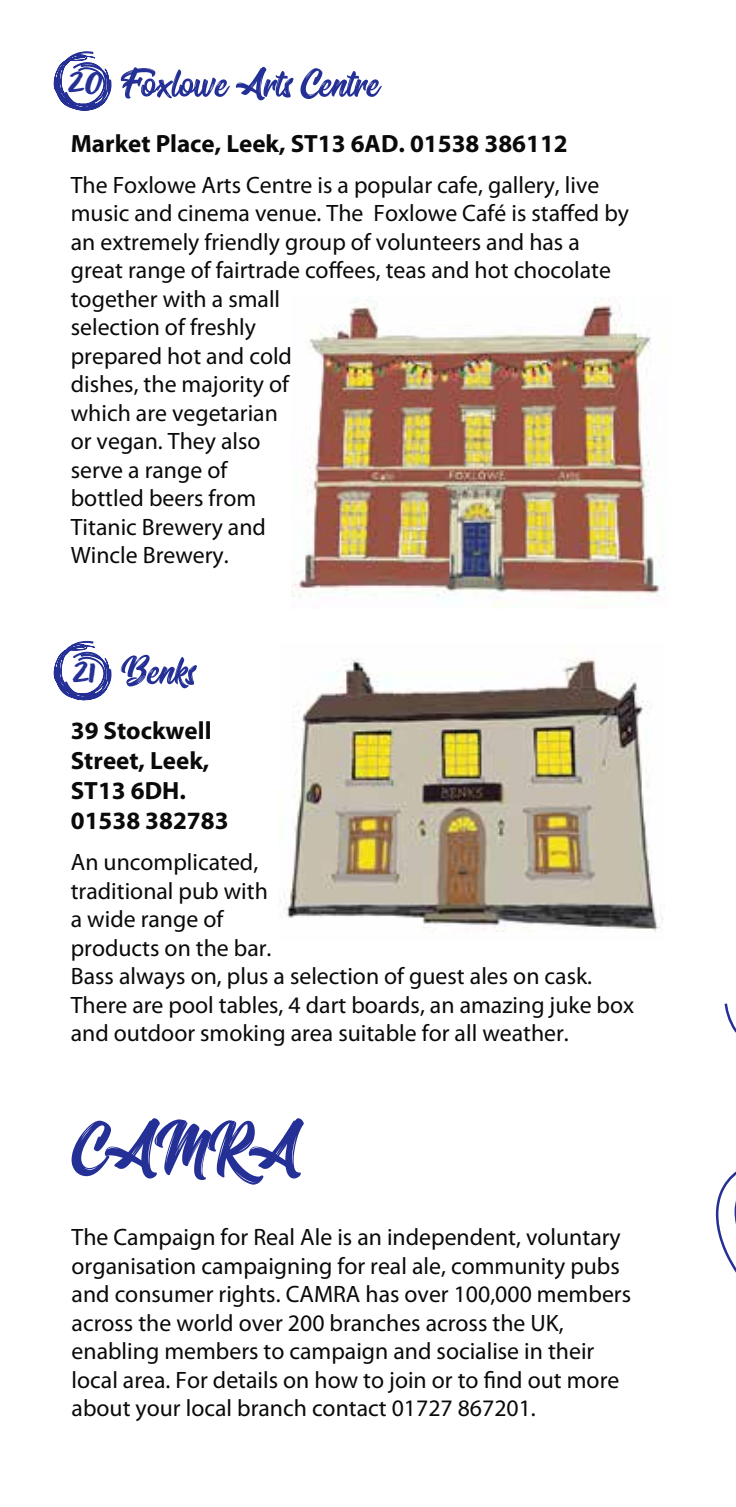
<style>
.page{position:relative;width:736px;height:1507px;background:#fff}
.page>*{position:absolute;margin:0;border:0;box-sizing:border-box;transform-origin:0 0}
.t1{font:90px "Oraqle Script";color:#243096}
.t2{font:50px "Oraqle Script";color:#243096}
.t3{font:700 25px/30px "Myriad Pro";color:#0a0a0a}
.t4{font:23.75px/28.5px "Myriad Pro";color:#0a0a0a}
.s1{font-family:"Adlery Pro Blockletter";font-size:45px}
</style>
<div class="page">
<img style="left:280px;top:657px;width:383px;height:275px">
<svg style="left:53px;top:51px;width:58px;height:60px"></svg>
<svg style="left:53px;top:640px;width:58px;height:60px"></svg>
<img style="left:291px;top:296px;width:374px;height:312px">
<svg style="left:715px;top:1003px;width:20px;height:268px"></svg>
<h1 class="t2" style="left:67px;top:59px;width:313px"><span class="s1">20</span> Foxlowe Arts Centre</h1>
<p class="t3" style="left:71px;top:127px;width:498px">Market Place, Leek, ST13 6AD. 01538 386112</p>
<p class="t4" style="left:71px;top:170px;width:559px">The Foxlowe Arts Centre is a popular cafe, gallery, live music and cinema venue. The Foxlowe Café is staffed by an extremely friendly group of volunteers and has a great range of fairtrade coffees, teas and hot chocolate together with a small<br>selection of freshly<br>prepared hot and cold<br>dishes, the majority of<br>which are vegetarian<br>or vegan. They also<br>serve a range of<br>bottled beers from<br>Titanic Brewery and<br>Wincle Brewery.</p>
<h1 class="t2" style="left:72px;top:646px;width:125px"><span class="s1">21</span> Benks</h1>
<p class="t3" style="left:71px;top:714px;width:159px">39 Stockwell<br>Street, Leek,<br>ST13 6DH.<br>01538 382783</p>
<p class="t4" style="left:71px;top:847px;width:564px">An uncomplicated,<br>traditional pub with<br>a wide range of<br>products on the bar.<br>Bass always on, plus a selection of guest ales on cask.<br>There are pool tables, 4 dart boards, an amazing juke box and outdoor smoking area suitable for all weather.</p>
<h1 class="t1" style="left:72px;top:1104px;width:228px">CAMRA</h1>
<p class="t4" style="left:72px;top:1222px;width:561px">The Campaign for Real Ale is an independent, voluntary organisation campaigning for real ale, community pubs and consumer rights. CAMRA has over 100,000 members across the world over 200 branches across the UK, enabling members to campaign and socialise in their local area. For details on how to join or to find out more about your local branch contact 01727 867201.</p>
</div>
